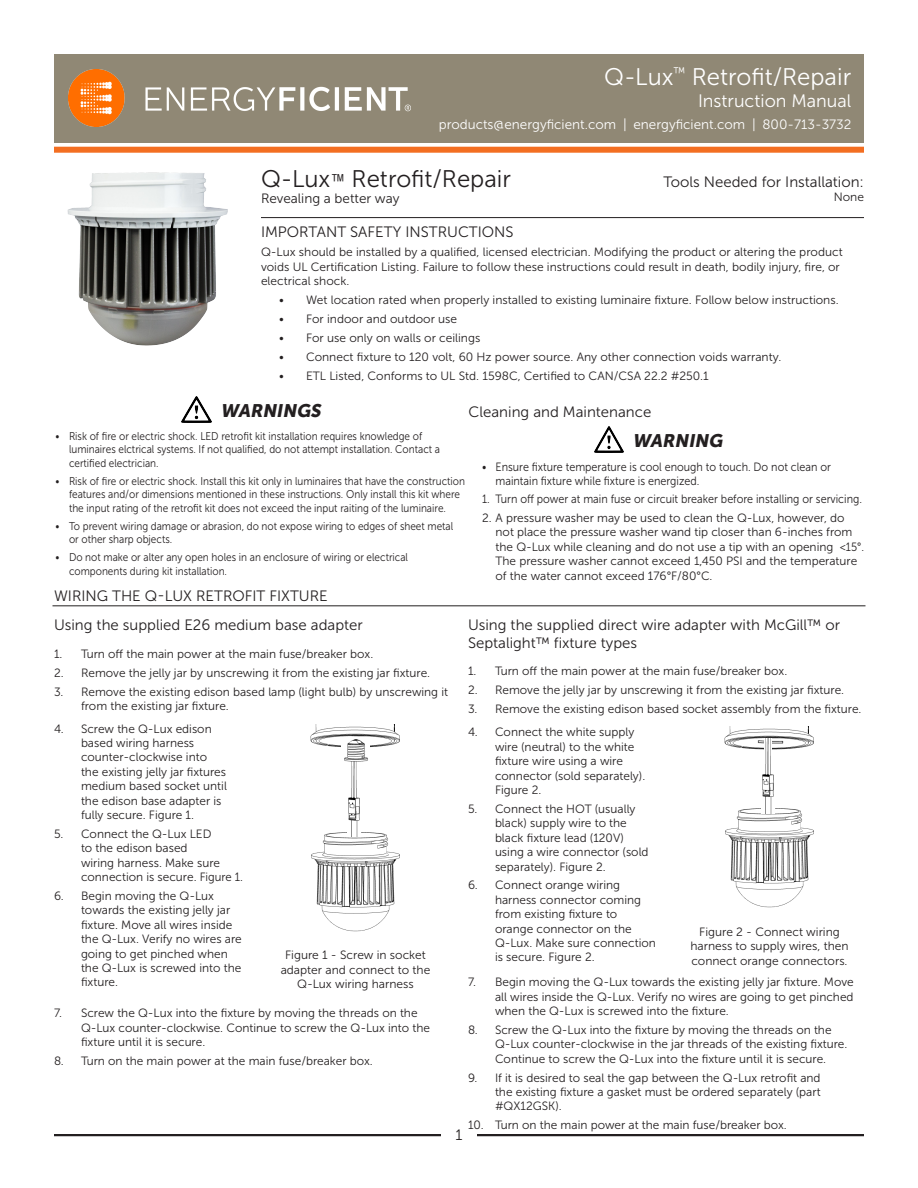
<style>
.page{position:relative;width:918px;height:1188px;background:#fff}
.page>*{position:absolute;margin:0;border:0;box-sizing:border-box;transform-origin:0 0}
.t1{font:24px "Museo Sans 300";color:#fff}
.t2{font:24px "Museo Sans 300";color:#231f20}
.t3{font:18px "Museo Sans 300";color:#fff}
.Body_Copy{font:italic 18px "Museo Sans 900";color:#231f20}
.Section_Heading_leve{font:15px/18px "Museo Sans 300";color:#231f20}
.Section_Heading{font:15px "Museo Sans 300";color:#231f20}
.Body_Copy-2{font:15px "Museo Sans 300";color:#231f20}
.t4{font:13.5px "Museo Sans 300";color:#fff}
.t5{font:13.5px "Museo Sans 300";color:#231f20}
.Body_Copy-3{font:12px/14.4px "Museo Sans 300";color:#231f20}
.Body_Copy-4{font:12px/14.4px "Museo Sans 300";color:#231f20;scale:.9 1}
.Body_Text_w_o_Number{font:12px/14.4px "Museo Sans 300";color:#231f20;text-align:center}
.t6{font:11.25px/13.5px "Museo Sans 300";color:#231f20;scale:.89 1}
.s1{font-family:"Arial Narrow";font-size:18px}
</style>
<div class="page">
<div style="left:54px;top:54px;width:810px;height:88px;background:#908875"></div>
<img style="left:68px;top:70px;width:342px;height:42px">
<svg style="left:310px;top:147px;width:554px;height:6px;background:#f3752c"></svg>
<hr style="left:54px;top:1134px;width:387px;height:2px;background:#231f20">
<hr style="left:477px;top:1134px;width:387px;height:2px;background:#231f20">
<hr style="left:261px;top:217px;width:603px;height:1px;background:#231f20">
<img style="left:182px;top:418px;width:29px;height:4px">
<hr style="left:52px;top:605px;width:814px;height:1px;background:#231f20">
<img style="left:311px;top:832px;width:89px;height:100px">
<img style="left:310px;top:725px;width:90px;height:23px">
<img style="left:347px;top:788px;width:14px;height:49px">
<img style="left:341px;top:737px;width:29px;height:51px">
<img style="left:725px;top:808px;width:89px;height:100px">
<img style="left:724px;top:727px;width:90px;height:23px">
<img style="left:761px;top:764px;width:14px;height:49px">
<img style="left:765px;top:738px;width:7px;height:26px">
<img style="left:54px;top:111px;width:256px;height:307px">
<img style="left:594px;top:427px;width:29px;height:26px">
<h1 class="t1" style="left:604px;top:64px;width:249px">Q-Lux<sup>™</sup> Retrofit/Repair</h1>
<h2 class="t3" style="left:698px;top:91px;width:155px">Instruction Manual</h2>
<p class="t4" style="left:439px;top:117px;width:414px">products@energyficient.com | energyficient.com | 800-713-3732</p>
<p class="t2" style="left:261px;top:165px;width:252px">Q-Lux<span class="s1">™</span> Retrofit/Repair</p>
<p class="t5" style="left:261px;top:191px;width:140px">Revealing a better way</p>
<p class="Section_Heading_leve" style="left:663px;top:173px;width:202px">Tools Needed for Installation:</p>
<p class="Body_Copy-3" style="left:834px;top:190px;width:32px">None</p>
<p class="Body_Copy-2" style="left:261px;top:224px;width:254px">IMPORTANT SAFETY INSTRUCTIONS</p>
<p class="Body_Copy-3" style="left:261px;top:245px;width:583px">Q-Lux should be installed by a qualified, licensed electrician. Modifying the product or altering the product voids UL Certification Listing. Failure to follow these instructions could result in death, bodily injury, fire, or electrical shock.</p>
<p class="Body_Copy-3" style="left:279px;top:293px;width:561px">• Wet location rated when properly installed to existing luminaire fixture. Follow below instructions.</p>
<p class="Body_Copy-3" style="left:279px;top:312px;width:180px">• For indoor and outdoor use</p>
<p class="Body_Copy-3" style="left:279px;top:331px;width:203px">• For use only on walls or ceilings</p>
<p class="Body_Copy-3" style="left:279px;top:350px;width:504px">• Connect fixture to 120 volt, 60 Hz power source. Any other connection voids warranty.</p>
<p class="Body_Copy-3" style="left:279px;top:368px;width:431px">• ETL Listed, Conforms to UL Std. 1598C, Certified to CAN/CSA 22.2 #250.1</p>
<p class="Body_Copy" style="left:220px;top:401px;width:105px">WARNINGS</p>
<p class="t6" style="left:69px;top:429px;width:418px;text-indent:-14px">• Risk of fire or electric shock. LED retrofit kit installation requires knowledge of luminaires elctrical systems. If not qualified, do not attempt installation. Contact a certified electrician.</p>
<p class="t6" style="left:69px;top:474px;width:446px;text-indent:-14px">• Risk of fire or electric shock. Install this kit only in luminaires that have the construction features and/or dimensions mentioned in these instructions. Only install this kit where the input rating of the retrofit kit does not exceed the input raiting of the luminaire.</p>
<p class="t6" style="left:69px;top:519px;width:433px;text-indent:-14px">• To prevent wiring damage or abrasion, do not expose wiring to edges of sheet metal or other sharp objects.</p>
<p class="t6" style="left:69px;top:551px;width:383px;text-indent:-14px">• Do not make or alter any open holes in an enclosure of wiring or electrical components during kit installation.</p>
<p class="Section_Heading_leve" style="left:469px;top:403px;width:184px">Cleaning and Maintenance</p>
<p class="Body_Copy" style="left:632px;top:431px;width:95px">WARNING</p>
<p class="Body_Copy-4" style="left:496px;top:459px;width:374px;text-indent:-14px">• Ensure fixture temperature is cool enough to touch. Do not clean or maintain fixture while fixture is energized.</p>
<p class="Body_Copy-4" style="left:482px;top:492px;width:424px">1. Turn off power at main fuse or circuit breaker before installing or servicing.</p>
<p class="Body_Copy-3" style="left:496px;top:511px;width:370px;text-indent:-14px">2. A pressure washer may be used to clean the Q-Lux, however, do not place the pressure washer wand tip closer than 6-inches from the Q-Lux while cleaning and do not use a tip with an opening &lt;15°.<br>The pressure washer cannot exceed 1,450 PSI and the temperature of the water cannot exceed 176°F/80°C.</p>
<p class="Section_Heading" style="left:54px;top:587px;width:275px">WIRING THE Q-LUX RETROFIT FIXTURE</p>
<p class="Section_Heading_leve" style="left:54px;top:616px;width:310px">Using the supplied E26 medium base adapter</p>
<p class="Body_Copy-3" style="left:54px;top:647px;width:321px">1. Turn off the main power at the main fuse/breaker box.</p>
<p class="Body_Copy-3" style="left:54px;top:666px;width:378px">2. Remove the jelly jar by unscrewing it from the existing jar fixture.</p>
<p class="Body_Copy-3" style="left:81px;top:685px;width:369px;text-indent:-27px">3. Remove the existing edison based lamp (light bulb) by unscrewing it from the existing jar fixture.</p>
<p class="Body_Copy-3" style="left:81px;top:721px;width:147px;text-indent:-27px">4. Screw the Q-Lux edison based wiring harness counter-clockwise into the existing jelly jar fixtures medium based socket until the edison base adapter is fully secure. Figure 1.</p>
<p class="Body_Copy-3" style="left:81px;top:827px;width:164px;text-indent:-27px">5. Connect the Q-Lux LED<br>to the edison based<br>wiring harness. Make sure connection is secure. Figure 1.</p>
<p class="Body_Copy-3" style="left:81px;top:889px;width:162px;text-indent:-27px">6. Begin moving the Q-Lux towards the existing jelly jar fixture. Move all wires inside the Q-Lux. Verify no wires are going to get pinched when the Q-Lux is screwed into the fixture.</p>
<p class="Body_Copy-3" style="left:81px;top:1006px;width:351px;text-indent:-27px">7. Screw the Q-Lux into the fixture by moving the threads on the<br>Q-Lux counter-clockwise. Continue to screw the Q-Lux into the fixture until it is secure.</p>
<p class="Body_Copy-3" style="left:54px;top:1054px;width:320px">8. Turn on the main power at the main fuse/breaker box.</p>
<p class="Body_Text_w_o_Number" style="left:281px;top:948px;width:151px">Figure 1 - Screw in socket adapter and connect to the<br>Q-Lux wiring harness</p>
<p class="Section_Heading_leve" style="left:468px;top:616px;width:374px">Using the supplied direct wire adapter with McGill™ or<br>Septalight™ fixture types</p>
<p class="Body_Copy-3" style="left:468px;top:664px;width:321px">1. Turn off the main power at the main fuse/breaker box.</p>
<p class="Body_Copy-3" style="left:468px;top:682px;width:378px">2. Remove the jelly jar by unscrewing it from the existing jar fixture.</p>
<p class="Body_Copy-3" style="left:468px;top:701px;width:395px">3. Remove the existing edison based socket assembly from the fixture.</p>
<p class="Body_Copy-3" style="left:495px;top:725px;width:152px;text-indent:-27px">4. Connect the white supply wire (neutral) to the white fixture wire using a wire connector (sold separately).<br>Figure 2.</p>
<p class="Body_Copy-3" style="left:495px;top:802px;width:155px;text-indent:-27px">5. Connect the HOT (usually black) supply wire to the black fixture lead (120V) using a wire connector (sold separately). Figure 2.</p>
<p class="Body_Copy-3" style="left:495px;top:878px;width:162px;text-indent:-27px">6. Connect orange wiring harness connector coming from existing fixture to orange connector on the<br>Q-Lux. Make sure connection is secure. Figure 2.</p>
<p class="Body_Copy-3" style="left:495px;top:975px;width:360px;text-align:justify;text-indent:-27px">7. Begin moving the Q-Lux towards the existing jelly jar fixture. Move all wires inside the Q-Lux. Verify no wires are going to get pinched when the Q-Lux is screwed into the fixture.</p>
<p class="Body_Copy-3" style="left:495px;top:1023px;width:354px;text-indent:-27px">8. Screw the Q-Lux into the fixture by moving the threads on the<br>Q-Lux counter-clockwise in the jar threads of the existing fixture.<br>Continue to screw the Q-Lux into the fixture until it is secure.</p>
<p class="Body_Copy-3" style="left:495px;top:1070px;width:327px;text-align:justify;text-indent:-27px">9. If it is desired to seal the gap between the Q-Lux retrofit and the existing fixture a gasket must be ordered separately (part #QX12GSK).</p>
<p class="Body_Copy-3" style="left:468px;top:1118px;width:320px">10. Turn on the main power at the main fuse/breaker box.</p>
<p class="Body_Text_w_o_Number" style="left:690px;top:925px;width:160px">Figure 2 - Connect wiring harness to supply wires, then connect orange connectors.</p>
<p class="Section_Heading_leve" style="left:456px;top:1126px;width:8px">1</p>
</div>
